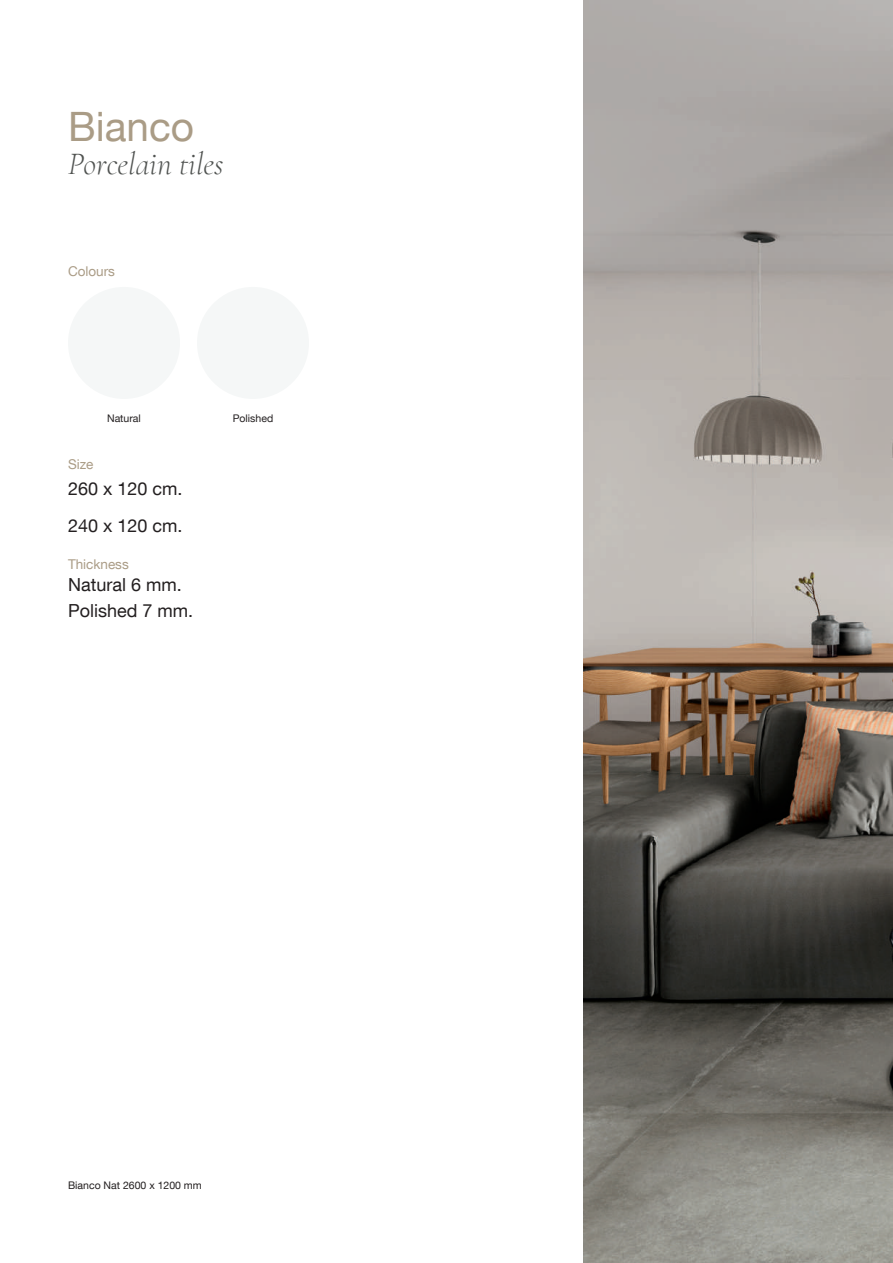
<style>
.page{position:relative;width:893px;height:1263px;background:#fff}
.page>*{position:absolute;margin:0;border:0;box-sizing:border-box;transform-origin:0 0}
.t1{font:40.5px "Helvetica Neue";color:#aa9c86}
.t2{font:italic 300 31.5px "Cormorant";color:#4f5250}
.t3{font:18px/36.8px "Helvetica Neue LT Com";color:#231f20}
.t4{font:18px "Helvetica Neue";color:#231f20}
.t5{font:13.5px "Helvetica Neue LT Com";color:#aa9c86}
.t6{font:10.5px "Helvetica Neue LT Com";color:#231f20}
.t7{font:10.5px "Helvetica Neue";color:#231f20}
.s1{font-family:"Helvetica Neue"}
.s2{font-family:"Helvetica Neue LT Com"}
</style>
<div class="page">
<img style="left:584px;top:0;width:309px;height:1263px">
<h1 class="t1" style="left:68px;top:97px;width:127px">Bianco</h1>
<h2 class="t2" style="left:68px;top:146px;width:157px">Porcelain tiles</h2>
<p class="t5" style="left:68px;top:263px;width:48px">Colo<span class="s1">u</span>rs</p>
<p class="t7" style="left:107px;top:410px;width:35px">Natural</p>
<p class="t7" style="left:233px;top:410px;width:42px">Polished</p>
<p class="t5" style="left:68px;top:456px;width:27px">Size</p>
<p class="t3" style="left:68px;top:470px;width:116px">260 x 120 cm.<br>240 x 120 cm.</p>
<p class="t5" style="left:68px;top:556px;width:62px">Thickness</p>
<p class="t3" style="left:68px;top:566px;width:115px">Natural 6 mm.</p>
<p class="t4" style="left:68px;top:597px;width:127px">Polished <span class="s2">7 mm.</span></p>
<p class="t6" style="left:68px;top:1179px;width:135px"><span class="s1">Bi</span>anco <span class="s1">Nat</span> 260<span class="s1">0</span> x 120<span class="s1">0 mm</span></p>
</div>
